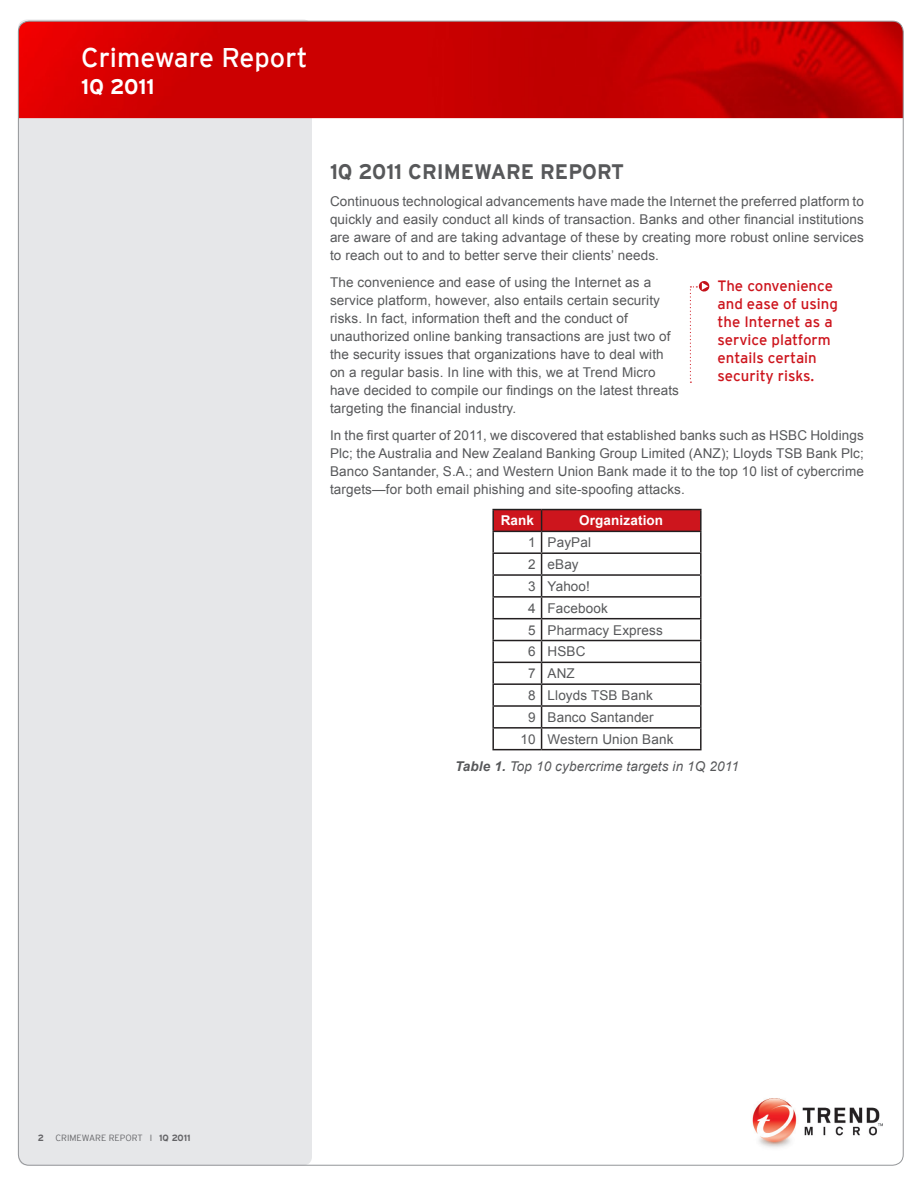
<style>
.page{position:relative;width:918px;height:1188px;background:#fff}
.page>*{position:absolute;margin:0;border:0;box-sizing:border-box;transform-origin:0 0}
.header_title{font:27px "Interstate";color:#fff}
.heading_1{font:700 21px "Interstate";color:#57585a}
.header_subtitle{font:700 21px "Interstate";color:#fff}
.inset{font:15px/18px "Interstate";color:#cd151d}
.body_text{font:13.5px/18px "Arial";letter-spacing:.01em;color:#57585a;text-align:justify}
.body_text_1{font:13.5px/18px "Arial";letter-spacing:.01em;color:#57585a}
.table_body_text{font:13.5px "Arial";letter-spacing:.01em;color:#57585a}
.t1{font:italic 13.5px "Arial";letter-spacing:.01em;color:#57585a}
.table_heading{font:700 13.5px "Arial";letter-spacing:.01em;color:#fff}
.table_body_number{font:13.5px "Arial";color:#57585a}
.page_number{font:300 9px "Interstate";color:#636366}
.page_number-2{font:700 9px "Interstate";color:#636366}
.s1{font-weight:700}
</style>
<div class="page">
<div style="left:18px;top:20px;width:294px;height:1146px;background:#e6e7e9;border-radius:9px"></div>
<img style="left:18px;top:21px;width:884px;height:97px">
<img style="left:752px;top:1098px;width:130px;height:50px">
<hr style="left:492px;top:509px;width:50px;height:1px;background:#231f20">
<hr style="left:492px;top:510px;width:2px;height:21px;background:#231f20">
<hr style="left:542px;top:509px;width:160px;height:1px;background:#231f20">
<hr style="left:700px;top:510px;width:2px;height:21px;background:#231f20">
<hr style="left:492px;top:531px;width:50px;height:1px;background:#231f20">
<hr style="left:492px;top:532px;width:2px;height:20px;background:#231f20">
<hr style="left:542px;top:531px;width:160px;height:1px;background:#231f20">
<hr style="left:700px;top:532px;width:2px;height:20px;background:#231f20">
<hr style="left:492px;top:552px;width:50px;height:2px;background:#231f20">
<hr style="left:492px;top:554px;width:2px;height:20px;background:#231f20">
<hr style="left:542px;top:552px;width:160px;height:2px;background:#231f20">
<hr style="left:700px;top:554px;width:2px;height:20px;background:#231f20">
<hr style="left:492px;top:574px;width:50px;height:2px;background:#231f20">
<hr style="left:492px;top:576px;width:2px;height:20px;background:#231f20">
<hr style="left:542px;top:574px;width:160px;height:2px;background:#231f20">
<hr style="left:700px;top:576px;width:2px;height:20px;background:#231f20">
<hr style="left:492px;top:596px;width:50px;height:2px;background:#231f20">
<hr style="left:492px;top:598px;width:2px;height:20px;background:#231f20">
<hr style="left:542px;top:596px;width:160px;height:2px;background:#231f20">
<hr style="left:700px;top:598px;width:2px;height:20px;background:#231f20">
<hr style="left:492px;top:618px;width:50px;height:1px;background:#231f20">
<hr style="left:492px;top:619px;width:2px;height:21px;background:#231f20">
<hr style="left:542px;top:618px;width:160px;height:1px;background:#231f20">
<hr style="left:700px;top:619px;width:2px;height:21px;background:#231f20">
<hr style="left:492px;top:640px;width:50px;height:1px;background:#231f20">
<hr style="left:492px;top:641px;width:2px;height:21px;background:#231f20">
<hr style="left:542px;top:640px;width:160px;height:1px;background:#231f20">
<hr style="left:700px;top:641px;width:2px;height:21px;background:#231f20">
<hr style="left:492px;top:662px;width:50px;height:1px;background:#231f20">
<hr style="left:492px;top:663px;width:2px;height:20px;background:#231f20">
<hr style="left:542px;top:662px;width:160px;height:1px;background:#231f20">
<hr style="left:700px;top:663px;width:2px;height:20px;background:#231f20">
<hr style="left:492px;top:683px;width:50px;height:2px;background:#231f20">
<hr style="left:492px;top:685px;width:2px;height:20px;background:#231f20">
<hr style="left:542px;top:683px;width:160px;height:2px;background:#231f20">
<hr style="left:700px;top:685px;width:2px;height:20px;background:#231f20">
<hr style="left:492px;top:705px;width:50px;height:2px;background:#231f20">
<hr style="left:492px;top:707px;width:2px;height:20px;background:#231f20">
<hr style="left:542px;top:705px;width:160px;height:2px;background:#231f20">
<hr style="left:700px;top:707px;width:2px;height:20px;background:#231f20">
<hr style="left:492px;top:727px;width:50px;height:2px;background:#231f20">
<hr style="left:492px;top:729px;width:2px;height:20px;background:#231f20">
<hr style="left:542px;top:727px;width:160px;height:2px;background:#231f20">
<svg style="left:493px;top:510px;width:208px;height:239px"></svg>
<hr style="left:700px;top:729px;width:2px;height:20px;background:#231f20">
<hr style="left:492px;top:749px;width:50px;height:1px;background:#231f20">
<hr style="left:542px;top:749px;width:160px;height:1px;background:#231f20">
<svg style="left:690px;top:281px;width:20px;height:102px"></svg>
<p class="header_title" style="left:81px;top:42px;width:228px">Crimeware Report</p>
<p class="header_subtitle" style="left:81px;top:74px;width:75px">1Q 2011</p>
<p class="heading_1" style="left:330px;top:160px;width:296px">1Q 2011 CRIMEWARE REPORT</p>
<p class="body_text" style="left:330px;top:192px;width:535px">Continuous technological advancements have made the Internet the preferred platform to quickly and easily conduct all kinds of transaction. Banks and other financial institutions are aware of and are taking advantage of these by creating more robust online services to reach out to and to better serve their clients’ needs.</p>
<p class="body_text_1" style="left:330px;top:273px;width:350px">The convenience and ease of using the Internet as a service platform, however, also entails certain security risks. In fact, information theft and the conduct of unauthorized online banking transactions are just two of the security issues that organizations have to deal with on a regular basis. In line with this, we at Trend Micro have decided to compile our findings on the latest threats targeting the financial industry.</p>
<p class="body_text" style="left:330px;top:426px;width:536px">In the first quarter of 2011, we discovered that established banks such as HSBC Holdings Plc; the Australia and New Zealand Banking Group Limited (ANZ); Lloyds TSB Bank Plc; Banco Santander, S.A.; and Western Union Bank made it to the top 10 list of cybercrime targets—for both email phishing and site-spoofing attacks.</p>
<p class="table_heading" style="left:501px;top:512px;width:35px">Rank</p>
<p class="table_heading" style="left:579px;top:512px;width:85px">Organization</p>
<p class="table_body_number" style="left:528px;top:534px;width:9px">1</p>
<p class="table_body_text" style="left:548px;top:534px;width:45px">PayPal</p>
<p class="table_body_number" style="left:528px;top:555px;width:9px">2</p>
<p class="table_body_text" style="left:548px;top:555px;width:33px">eBay</p>
<p class="table_body_number" style="left:528px;top:577px;width:9px">3</p>
<p class="table_body_text" style="left:548px;top:577px;width:44px">Yahoo!</p>
<p class="table_body_number" style="left:528px;top:599px;width:9px">4</p>
<p class="table_body_text" style="left:548px;top:599px;width:62px">Facebook</p>
<p class="table_body_number" style="left:528px;top:621px;width:9px">5</p>
<p class="table_body_text" style="left:548px;top:621px;width:117px">Pharmacy Express</p>
<p class="table_body_number" style="left:528px;top:643px;width:9px">6</p>
<p class="table_body_text" style="left:548px;top:643px;width:39px">HSBC</p>
<p class="table_body_number" style="left:528px;top:665px;width:9px">7</p>
<p class="table_body_text" style="left:548px;top:665px;width:29px">ANZ</p>
<p class="table_body_number" style="left:528px;top:686px;width:9px">8</p>
<p class="table_body_text" style="left:548px;top:686px;width:107px">Lloyds TSB Bank</p>
<p class="table_body_number" style="left:528px;top:708px;width:9px">9</p>
<p class="table_body_text" style="left:548px;top:708px;width:108px">Banco Santander</p>
<p class="table_body_number" style="left:520px;top:730px;width:17px">10</p>
<p class="table_body_text" style="left:548px;top:730px;width:127px">Western Union Bank</p>
<p class="t1" style="left:455px;top:758px;width:285px"><span class="s1">Table 1.</span> Top 10 cybercrime targets in 1Q 2011</p>
<p class="inset" style="left:718px;top:277px;width:122px">The convenience and ease of using the Internet as a service platform entails certain security risks.</p>
<p class="page_number-2" style="left:38px;top:1133px;width:8px">2</p>
<p class="page_number" style="left:56px;top:1133px;width:137px">CRIMEWARE REPORT I <span class="s1">1Q 2011</span></p>
</div>
